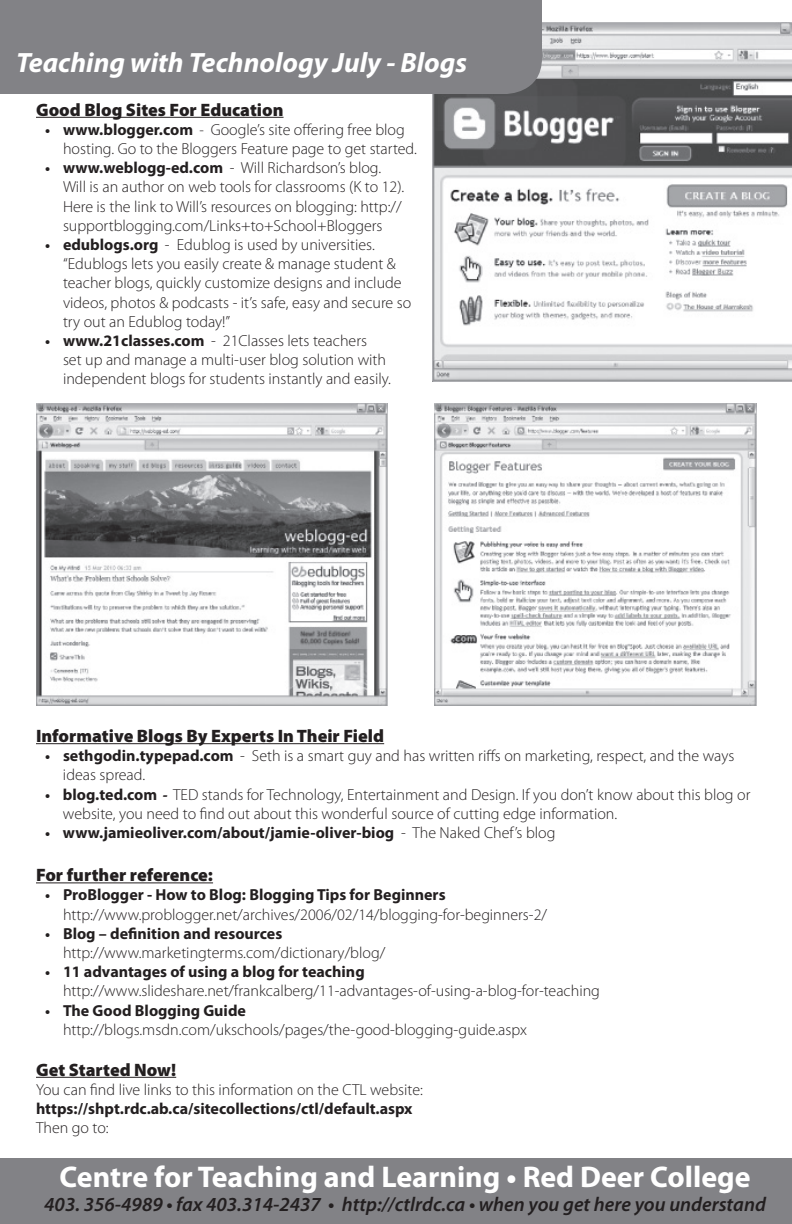
<style>
.page{position:relative;width:792px;height:1224px;background:#fff}
.page>*{position:absolute;margin:0;border:0;box-sizing:border-box;transform-origin:0 0}
.t1{font:700 30px "Myriad Pro";color:#fff}
.t2{font:italic 700 28px "Myriad Pro";color:#fff}
.t3{font:italic 600 20px "Myriad Pro";color:#231f20}
.t4{font:900 18px "Myriad Pro";color:#231f20}
.t5{font:300 16px/19.2px "Myriad Pro";color:#231f20}
.t6{font:700 16px "Myriad Pro";color:#231f20}
.s1{font-weight:700;font-size:15px}
.s2{font-weight:700}
.s3{font-size:15px}
.s4{font-weight:700;font-style:italic;font-size:15px}
.s5{font-weight:300}
</style>
<div class="page">
<img style="left:36px;top:403px;width:351px;height:303px">
<div style="left:0;top:1158px;width:792px;height:66px;background:#828286"></div>
<img style="left:433px;top:22px;width:359px;height:359px">
<div style="left:0;top:0;width:542px;height:94px;background:#828286"></div>
<img style="left:434px;top:403px;width:323px;height:303px">
<hr style="left:36px;top:117px;width:248px;height:1px;background:#231f20">
<hr style="left:36px;top:743px;width:348px;height:1px;background:#231f20">
<hr style="left:36px;top:882px;width:177px;height:1px;background:#231f20">
<hr style="left:36px;top:1077px;width:140px;height:1px;background:#231f20">
<h2 class="t2" style="left:16px;top:52px;width:453px">Teaching with Technology July - Blogs</h2>
<p class="t4" style="left:36px;top:103px;width:249px">Good Blog Sites For Education</p>
<p class="t5" style="left:63px;top:121px;width:355px;text-indent:-18px"><span class="s1">•</span> <span class="s2">www.blogger.com</span> <span class="s3">-</span> Google’s site offering free blog hosting. Go to the Bloggers Feature page to get started.</p>
<p class="t5" style="left:63px;top:159px;width:343px;text-indent:-18px"><span class="s1">•</span> <span class="s2">www.weblogg-ed.com</span> - Will Richardson’s blog.<br>Will is an author on web tools for classrooms (K to 12).<br>Here is the link to Will’s resources on blogging: http:// supportblogging.com/Links+to+School+Bloggers</p>
<p class="t5" style="left:63px;top:236px;width:350px;text-indent:-18px"><span class="s1">•</span> <span class="s2">edublogs.org</span> - Edublog is used by universities. “Edublogs lets you easily create &amp; manage student &amp; teacher blogs, quickly customize designs and include videos, photos &amp; podcasts - it’s safe, easy and secure so try out an Edublog today!”</p>
<p class="t5" style="left:63px;top:332px;width:330px;text-indent:-18px"><span class="s1">•</span> <span class="s2">www.21classes.com</span> - 21Classes lets teachers<br>set up and manage a multi-user blog solution with independent blogs for students instantly and easily.</p>
<p class="t4" style="left:36px;top:729px;width:350px">Informative Blogs By Experts In Their Field</p>
<p class="t5" style="left:63px;top:747px;width:673px;text-indent:-18px"><span class="s1">•</span> <span class="s2">sethgodin.typepad.com</span> - Seth is a smart guy and has written riffs on marketing, respect, and the ways ideas spread.</p>
<p class="t5" style="left:63px;top:786px;width:689px;text-indent:-18px"><span class="s1">•</span> <span class="s2">blog.ted.com</span> <span class="s4">-</span> TED stands for Technology, Entertainment and Design. If you don’t know about this blog or website, you need to find out about this wonderful source of cutting edge information.</p>
<p class="t6" style="left:45px;top:826px;width:512px"><span class="s3">•</span> www.jamieoliver.com/about/jamie-oliver-biog <span class="s5">- The Naked Chef’s blog</span></p>
<p class="t4" style="left:36px;top:868px;width:179px">For further reference:</p>
<p class="t5" style="left:63px;top:887px;width:486px;text-indent:-18px"><span class="s1">•</span> <span class="s2">ProBlogger - How to Blog: Blogging Tips for Beginners </span>http://www.problogger.net/archives/2006/02/14/blogging-for-beginners-2/</p>
<p class="t5" style="left:63px;top:925px;width:324px;text-indent:-18px"><span class="s1">•</span> <span class="s2">Blog – definition and resources </span>http://www.marketingterms.com/dictionary/blog/</p>
<p class="t5" style="left:63px;top:963px;width:538px;text-indent:-18px"><span class="s1">•</span> <span class="s2">11 advantages of using a blog for teaching </span>http://www.slideshare.net/frankcalberg/11-advantages-of-using-a-blog-for-teaching</p>
<p class="t5" style="left:63px;top:1002px;width:466px;text-indent:-18px"><span class="s1">•</span> <span class="s2">The Good Blogging Guide </span>http://blogs.msdn.com/ukschools/pages/the-good-blogging-guide.aspx</p>
<p class="t4" style="left:36px;top:1063px;width:142px">Get Started Now!</p>
<p class="t5" style="left:36px;top:1081px;width:388px">You can find live links to this information on the CTL website:</p>
<p class="t6" style="left:36px;top:1102px;width:378px">https://shpt.rdc.ab.ca/sitecollections/ctl/default.aspx</p>
<p class="t5" style="left:36px;top:1119px;width:74px">Then go to:</p>
<h1 class="t1" style="left:60px;top:1165px;width:692px">Centre for Teaching and Learning • Red Deer College</h1>
<p class="t3" style="left:44px;top:1196px;width:723px">403. 356-4989 • fax 403.314-2437 • http://ctlrdc.ca • when you get here you understand</p>
</div>
